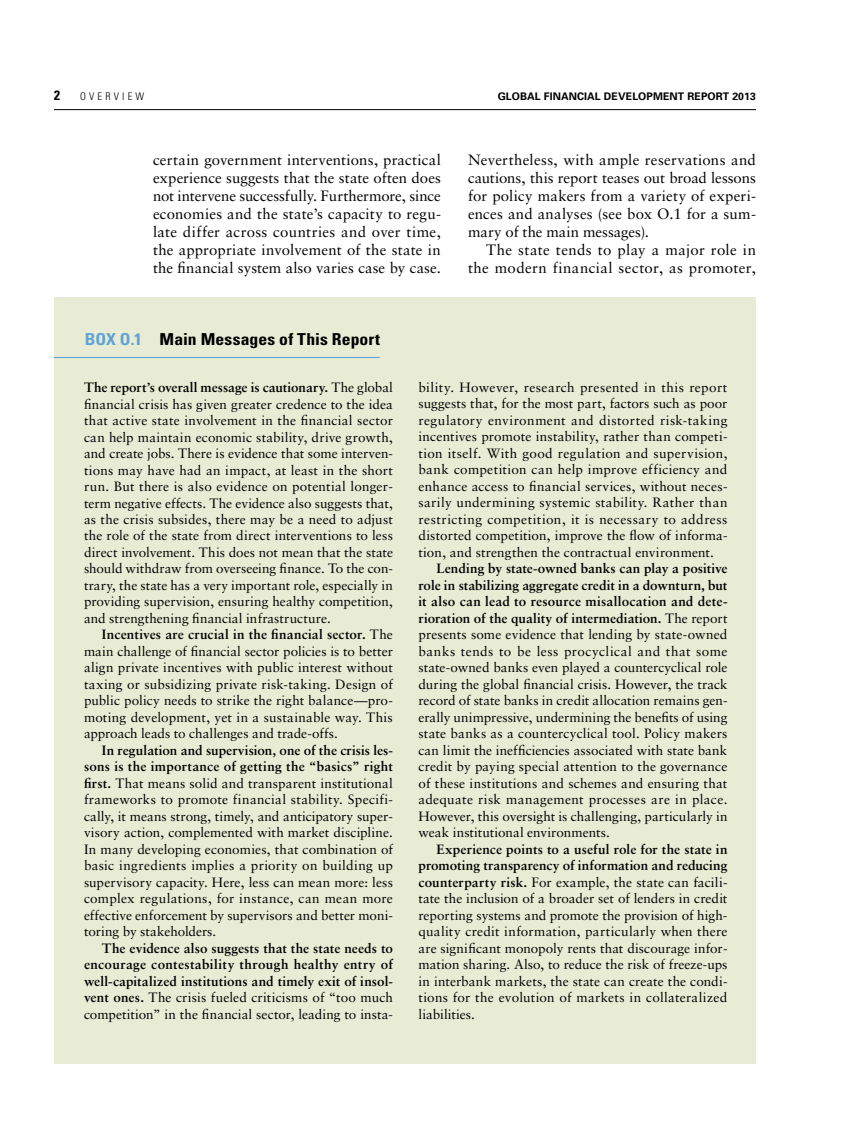
<style>
.page{position:relative;width:864px;height:1134px;background:#fff}
.page>*{position:absolute;margin:0;border:0;box-sizing:border-box;transform-origin:0 0}
.t1{font:700 condensed 16.5px "Univers";letter-spacing:.005em;color:#000;scale:1.07 1}
.t2{font:15px/18px "Sabon";letter-spacing:.015em;color:#000;text-align:justify}
.t3{font:13.5px/16.5px "Sabon";letter-spacing:.005em;color:#000;text-align:justify}
.t4{font:700 13.5px/16.5px "Sabon";letter-spacing:.01em;color:#000;text-align:justify}
.t5{font:700 condensed 13.5px "Univers";color:#000}
.t6{font:700 10.5px "Univers";letter-spacing:.01em;color:#000}
.t7{font:300 condensed 10.5px "Univers";letter-spacing:.3em;color:#000}
.s1{color:#61a2d7}
.s2{font-weight:700}
.s3{font-weight:400}
</style>
<div class="page">
<hr style="left:54px;top:109px;width:702px;height:1px;background:#000">
<div style="left:54px;top:298px;width:702px;height:766px;background:#e9ecd5"></div>
<hr style="left:54px;top:357px;width:326px;height:1px;background:#61a2d7">
<p class="t5" style="left:54px;top:87px;width:7px">2</p>
<p class="t7" style="left:80px;top:90px;width:66px">OVER VIEW</p>
<p class="t6" style="left:498px;top:90px;width:260px">GLOBAL FINANCIAL DEVELOPMENT REPORT 2013</p>
<p class="t2" style="left:153px;top:150px;width:289px">certain government interventions, practical experience suggests that the state often does not intervene successfully. Furthermore, since economies and the state’s capacity to regu&shy;late differ across countries and over time, the appropriate involvement of the state in the financial system also varies case by case.</p>
<p class="t2" style="left:468px;top:150px;width:290px">Nevertheless, with ample reservations and cautions, this report teases out broad lessons for policy makers from a variety of experi&shy;ences and analyses (see box O.1 for a sum&shy;mary of the main messages).</p>
<p class="t2" style="left:468px;top:240px;width:290px;text-align:right">The state tends to play a major role in the modern financial sector, as promoter,</p>
<p class="t1" style="left:85px;top:329px;width:277px"><span class="s1">BOX O.1</span> Main Messages of This Report</p>
<p class="t3" style="left:84px;top:379px;width:311px"><span class="s2">The report’s overall message is cautionary.</span> The global financial crisis has given greater credence to the idea that active state involvement in the financial sector can help maintain economic stability, drive growth, and create jobs. There is evidence that some interven&shy;tions may have had an impact, at least in the short run. But there is also evidence on potential longer&shy;term negative effects. The evidence also suggests that, as the crisis subsides, there may be a need to adjust the role of the state from direct interventions to less direct involvement. This does not mean that the state should withdraw from overseeing finance. To the con&shy;trary, the state has a very important role, especially in providing supervision, ensuring healthy competition, and strengthening financial infrastructure.</p>
<p class="t3" style="left:84px;top:626px;width:311px;text-indent:18px"><span class="s2">Incentives are crucial in the financial sector.</span> The main challenge of financial sector policies is to better align private incentives with public interest without taxing or subsidizing private risk-taking. Design of public policy needs to strike the right balance—pro&shy;moting development, yet in a sustainable way. This approach leads to challenges and trade-offs.</p>
<p class="t3" style="left:84px;top:742px;width:311px;text-indent:18px"><span class="s2">In regulation and supervision, one of the crisis les&shy;sons is the importance of getting the “basics” right first.</span> That means solid and transparent institutional frameworks to promote financial stability. Specifi&shy;cally, it means strong, timely, and anticipatory super&shy;visory action, complemented with market discipline.<br>In many developing economies, that combination of basic ingredients implies a priority on building up supervisory capacity. Here, less can mean more: less complex regulations, for instance, can mean more effective enforcement by supervisors and better moni&shy;toring by stakeholders.</p>
<p class="t4" style="left:84px;top:940px;width:311px;text-indent:18px">The evidence also suggests that the state needs to encourage contestability through healthy entry of well-capitalized institutions and timely exit of insol&shy;vent ones. <span class="s3">The crisis fueled criticisms of “too much competition” in the financial sector, leading to insta-</span></p>
<p class="t3" style="left:419px;top:379px;width:311px">bility. However, research presented in this report suggests that, for the most part, factors such as poor regulatory environment and distorted risk-taking incentives promote instability, rather than competi&shy;tion itself. With good regulation and supervision, bank competition can help improve efficiency and enhance access to financial services, without neces&shy;sarily undermining systemic stability. Rather than restricting competition, it is necessary to address distorted competition, improve the flow of informa&shy;tion, and strengthen the contractual environment.</p>
<p class="t3" style="left:419px;top:560px;width:311px;text-indent:18px"><span class="s2">Lending by state-owned banks can play a positive role in stabilizing aggregate credit in a downturn, but it also can lead to resource misallocation and dete&shy;rioration of the quality of intermediation.</span> The report presents some evidence that lending by state-owned banks tends to be less procyclical and that some state-owned banks even played a countercyclical role during the global financial crisis. However, the track record of state banks in credit allocation remains gen&shy;erally unimpressive, undermining the benefits of using state banks as a countercyclical tool. Policy makers can limit the inefficiencies associated with state bank credit by paying special attention to the governance of these institutions and schemes and ensuring that adequate risk management processes are in place.<br>However, this oversight is challenging, particularly in weak institutional environments.</p>
<p class="t3" style="left:419px;top:841px;width:311px;text-indent:18px"><span class="s2">Experience points to a useful role for the state in promoting transparency of information and reducing counterparty risk.</span> For example, the state can facili&shy;tate the inclusion of a broader set of lenders in credit reporting systems and promote the provision of high&shy;quality credit information, particularly when there are significant monopoly rents that discourage infor&shy;mation sharing. Also, to reduce the risk of freeze-ups in interbank markets, the state can create the condi&shy;tions for the evolution of markets in collateralized liabilities.</p>
</div>
